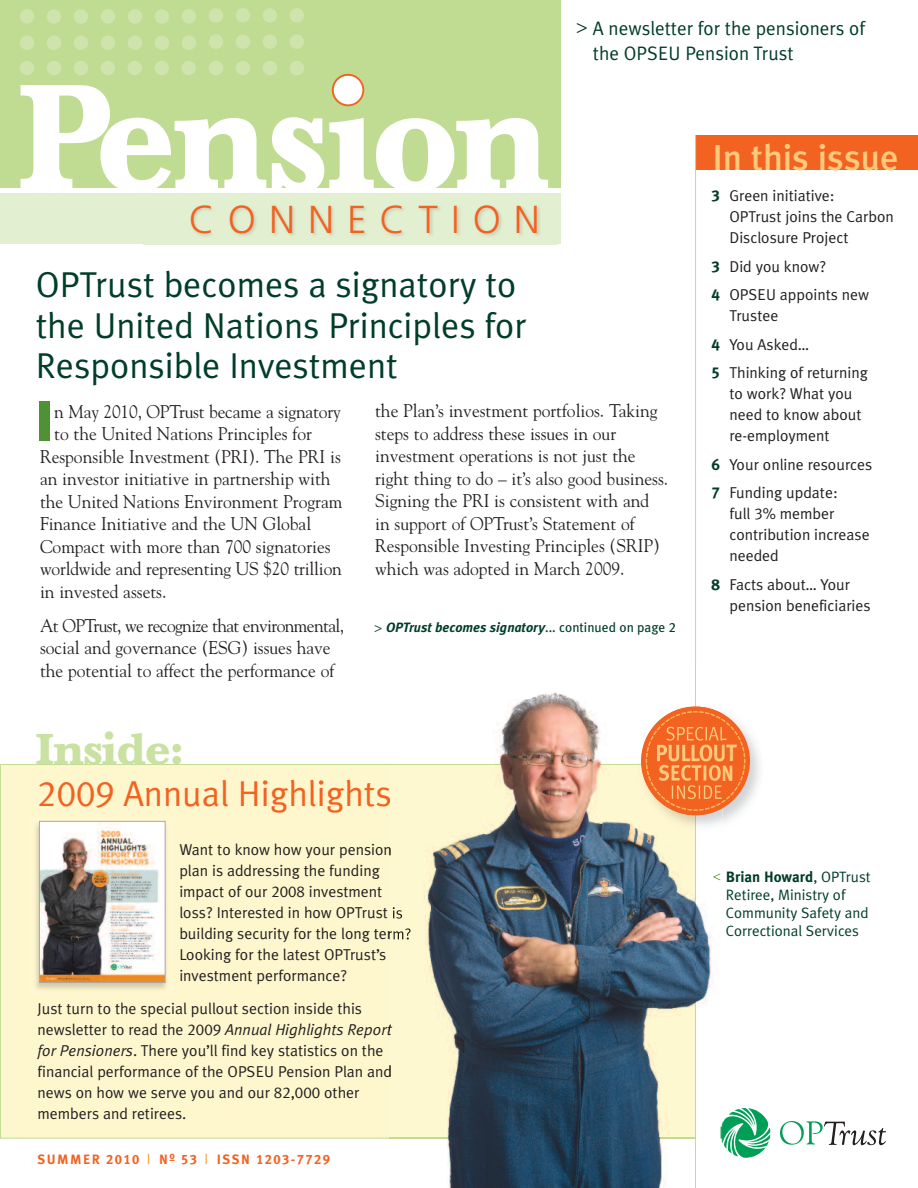
<style>
.page{position:relative;width:918px;height:1188px;background:#fff}
.page>*{position:absolute;margin:0;border:0;box-sizing:border-box;transform-origin:0 0}
.t1{font:700 147.45px "Baskerville BE";letter-spacing:-.015em;color:#fff;scale:.9 1}
.t2{font:900 56.4px "Meta Plus";color:#4f9236}
.t3{font:700 42.45px "Baskerville BE";color:#c9e1a1}
.t4{font:300 39px "Frutiger";letter-spacing:.335em;color:#f26221}
.t5{font:36px/40.5px "Meta Plus Normal";color:#003d2a}
.t6{font:36px "Meta Plus Normal";color:#f26221}
.t7{font:500 36px "Meta Plus";color:#fdca7c}
.t8{font:19.5px/25.5px "Meta Plus Normal";color:#003d2a}
.t9{font:18.3px/22.5px "Goudy";color:#231f20;scale:.95 1}
.t10{font:15.75px/21px "Meta Plus Normal";color:#231f20}
.t11{font:15px/18px "Meta Plus Normal";color:#003d2a}
.t12{font:700 15px "Meta Plus";color:#003d2a}
.t13{font:italic 700 13.5px "Meta Plus";color:#003d2a}
.t14{font:13.5px "Meta Plus Bold Caps";letter-spacing:.105em;color:#f26221}
.s1{font-family:"Goudy";font-style:italic}
.s2{font-family:"Goudy";font-weight:400}
.s3{font-weight:400;font-style:normal}
.s4{font-family:"Meta Plus Book Caps";font-weight:400;font-style:normal}
.s5{font-family:"Meta Plus Normal Caps"}
.s6{font-style:italic}
.s7{font-family:"Meta Plus";font-weight:700}
.s8{font-family:"Meta Plus";color:#f89c27}
.s9{font-family:"Meta Plus Bold Caps";color:#003d2a}
.s10{font-family:"Goudy";font-weight:400;font-style:italic;font-size:13.5px;color:#4f9236}
.s11{font-family:"Meta Plus Normal";font-weight:400}
</style>
<div class="page">
<div style="left:1px;top:765px;width:694px;height:373px;background:#fef7ce"></div>
<div style="left:695px;top:135px;width:223px;height:35px;background:#f26221"></div>
<svg style="left:722px;top:1108px;width:48px;height:50px"></svg>
<svg style="left:780px;top:1121px;width:106px;height:24px"></svg>
<hr style="left:695px;top:135px;width:1px;height:1053px;background:#bfdc92">
<img style="left:746px;top:731px;width:13px;height:74px">
<div style="left:0;top:0;width:560px;height:187px;background:#bfdc92"></div>
<div style="left:20px;top:36px;width:14px;height:14px;background:#cee4ac;border-radius:50%"></div>
<div style="left:20px;top:61px;width:14px;height:14px;background:#cee4ac;border-radius:50%"></div>
<div style="left:47px;top:61px;width:14px;height:14px;background:#cee4ac;border-radius:50%"></div>
<div style="left:181px;top:61px;width:15px;height:14px;background:#cee4ac;border-radius:50%"></div>
<div style="left:154px;top:61px;width:15px;height:14px;background:#cee4ac;border-radius:50%"></div>
<div style="left:128px;top:61px;width:14px;height:14px;background:#cee4ac;border-radius:50%"></div>
<div style="left:101px;top:61px;width:14px;height:14px;background:#cee4ac;border-radius:50%"></div>
<div style="left:74px;top:61px;width:14px;height:14px;background:#cee4ac;border-radius:50%"></div>
<div style="left:47px;top:36px;width:14px;height:14px;background:#cee4ac;border-radius:50%"></div>
<div style="left:74px;top:36px;width:14px;height:14px;background:#cee4ac;border-radius:50%"></div>
<div style="left:101px;top:36px;width:14px;height:14px;background:#cee4ac;border-radius:50%"></div>
<div style="left:128px;top:36px;width:14px;height:14px;background:#cee4ac;border-radius:50%"></div>
<div style="left:155px;top:36px;width:14px;height:14px;background:#cee4ac;border-radius:50%"></div>
<div style="left:182px;top:36px;width:14px;height:14px;background:#cee4ac;border-radius:50%"></div>
<div style="left:209px;top:34px;width:14px;height:15px;background:#cee4ac;border-radius:50%"></div>
<div style="left:209px;top:61px;width:14px;height:14px;background:#cee4ac;border-radius:50%"></div>
<div style="left:236px;top:34px;width:14px;height:15px;background:#cee4ac;border-radius:50%"></div>
<div style="left:236px;top:61px;width:14px;height:14px;background:#cee4ac;border-radius:50%"></div>
<div style="left:263px;top:34px;width:14px;height:15px;background:#cee4ac;border-radius:50%"></div>
<div style="left:263px;top:61px;width:14px;height:14px;background:#cee4ac;border-radius:50%"></div>
<div style="left:290px;top:34px;width:14px;height:15px;background:#cee4ac;border-radius:50%"></div>
<div style="left:20px;top:9px;width:14px;height:15px;background:#cee4ac;border-radius:50%"></div>
<div style="left:47px;top:9px;width:14px;height:15px;background:#cee4ac;border-radius:50%"></div>
<div style="left:74px;top:9px;width:14px;height:15px;background:#cee4ac;border-radius:50%"></div>
<div style="left:101px;top:9px;width:14px;height:15px;background:#cee4ac;border-radius:50%"></div>
<div style="left:128px;top:9px;width:14px;height:15px;background:#cee4ac;border-radius:50%"></div>
<div style="left:155px;top:9px;width:14px;height:15px;background:#cee4ac;border-radius:50%"></div>
<div style="left:182px;top:9px;width:14px;height:15px;background:#cee4ac;border-radius:50%"></div>
<div style="left:209px;top:8px;width:14px;height:15px;background:#cee4ac;border-radius:50%"></div>
<div style="left:236px;top:8px;width:14px;height:15px;background:#cee4ac;border-radius:50%"></div>
<div style="left:263px;top:8px;width:14px;height:15px;background:#cee4ac;border-radius:50%"></div>
<div style="left:290px;top:8px;width:14px;height:15px;background:#cee4ac;border-radius:50%"></div>
<div style="left:290px;top:61px;width:14px;height:14px;background:#cee4ac;border-radius:50%"></div>
<svg style="left:332px;top:74px;width:32px;height:32px"></svg>
<div style="left:0;top:194px;width:561px;height:50px;background:#e2efd0"></div>
<img style="left:144px;top:193px;width:414px;height:52px">
<img style="left:36px;top:820px;width:130px;height:169px">
<img style="left:41px;top:823px;width:123px;height:158px">
<div style="left:39px;top:821px;width:127px;height:162px;border:1px solid #a8a9ad"></div>
<img style="left:696px;top:873px;width:25px;height:134px">
<img style="left:524px;top:692px;width:51px;height:8px">
<img style="left:390px;top:700px;width:306px;height:488px">
<img style="left:390px;top:764px;width:244px;height:1px">
<img style="left:720px;top:1124px;width:2px;height:18px">
<svg style="left:634px;top:700px;width:112px;height:135px"></svg>
<img style="left:641px;top:706px;width:81px;height:109px">
<img style="left:646px;top:711px;width:76px;height:100px">
<img style="left:666px;top:727px;width:56px;height:14px">
<img style="left:657px;top:745px;width:65px;height:16px">
<img style="left:659px;top:765px;width:62px;height:16px">
<img style="left:672px;top:785px;width:50px;height:14px">
<svg style="left:713px;top:873px;width:7px;height:7px"></svg>
<p class="t8" style="left:593px;top:15px;width:274px;text-indent:-17px"><span class="s1">&gt;</span> A newsletter for the pensioners of the OPSEU Pension Trust</p>
<h1 class="t1" style="left:19px;top:85px;width:591px">Pension</h1>
<h3 class="t4" style="left:189px;top:203px;width:353px">C O N N ECTIO N</h3>
<h3 class="t5" style="left:36px;top:265px;width:492px">OPTrust becomes a signatory to the United Nations Principles for<br>Responsible Investment</h3>
<h2 class="t2" style="left:35px;top:388px;width:21px">I</h2>
<p class="t9" style="left:54px;top:400px;width:303px">n May 2010, OPTrust became a signatory</p>
<p class="t9" style="left:375px;top:400px;width:310px">the Plan’s investment portfolios. Taking steps to address these issues in our investment operations is not just the right thing to do – it’s also good business.<br>Signing the PRI is consistent with and in support of OPTrust’s Statement of Responsible Investing Principles (SRIP) which was adopted in March 2009.</p>
<p class="t9" style="left:54px;top:423px;width:273px">to the United Nations Principles for</p>
<p class="t9" style="left:40px;top:445px;width:318px">Responsible Investment (PRI). The PRI is</p>
<p class="t9" style="left:40px;top:468px;width:307px">an investor initiative in partnership with</p>
<p class="t9" style="left:40px;top:490px;width:320px">the United Nations Environment Program</p>
<p class="t9" style="left:40px;top:513px;width:287px">Finance Initiative and the UN Global</p>
<p class="t9" style="left:40px;top:535px;width:307px">Compact with more than 700 signatories</p>
<p class="t9" style="left:40px;top:558px;width:319px">worldwide and representing US $20 trillion</p>
<p class="t9" style="left:40px;top:580px;width:135px">in invested assets.</p>
<p class="t9" style="left:40px;top:614px;width:322px">At OPTrust, we recognize that environmental, social and governance (ESG) issues have the potential to affect the performance of</p>
<p class="t13" style="left:374px;top:620px;width:303px"><span class="s2">&gt;</span> OPTrust becomes signatory<span class="s3">... continued on page</span> <span class="s4">2</span></p>
<h3 class="t3" style="left:36px;top:734px;width:149px">Inside:</h3>
<h3 class="t6" style="left:38px;top:773px;width:356px"><span class="s5">2009</span> Annual Highlights</h3>
<p class="t10" style="left:179px;top:839px;width:234px">Want to know how your pension plan is addressing the funding impact of our <span class="s5">2008</span> investment loss? Interested in how OPTrust is building security for the long term?<br>Looking for the latest OPTrust’s investment performance?</p>
<p class="t10" style="left:37px;top:998px;width:356px">Just turn to the special pullout section inside this newsletter to read the <span class="s5">2009</span> <span class="s6">Annual Highlights Report for Pensioners</span>. There you’ll find key statistics on the financial performance of the OPSEU Pension Plan and news on how we serve you and our <span class="s5">82,000</span> other members and retirees.</p>
<p class="t14" style="left:38px;top:1152px;width:294px"><span class="s7">SUMMER</span> 2010 <span class="s8">|</span> Nº 53 <span class="s8">|</span> ISSN 1203-7729</p>
<h3 class="t7" style="left:712px;top:136px;width:188px">In this issue</h3>
<p class="t10" style="left:729px;top:185px;width:166px;text-indent:-18px"><span class="s9">3</span> Green initiative:<br>OPTrust joins the Carbon<br>Disclosure Project</p>
<p class="t10" style="left:711px;top:252px;width:159px;line-height:28.5px"><span class="s9">3</span> Did you know?<br><span class="s9">4</span> OPSEU appoints new</p>
<p class="t10" style="left:711px;top:302px;width:158px;line-height:28.5px;text-indent:18px">Trustee<br><span class="s9">4</span> You Asked…<br><span class="s9">5</span> Thinking of returning</p>
<p class="t10" style="left:729px;top:383px;width:134px">to work? What you need to know about re-employment</p>
<p class="t10" style="left:711px;top:450px;width:162px;line-height:28.5px"><span class="s9">6</span> Your online resources<br><span class="s9">7</span> Funding update:</p>
<p class="t10" style="left:729px;top:503px;width:142px">full <span class="s5">3</span>% member contribution increase needed</p>
<p class="t10" style="left:729px;top:574px;width:143px;text-indent:-18px"><span class="s9">8</span> Facts about… Your pension beneficiaries</p>
<p class="t12" style="left:713px;top:868px;width:159px"><span class="s10">&lt;</span> Brian Howard<span class="s11">, OPTrust</span></p>
<p class="t11" style="left:726px;top:886px;width:144px">Retiree, Ministry of<br>Community Safety and<br>Correctional Services</p>
</div>
